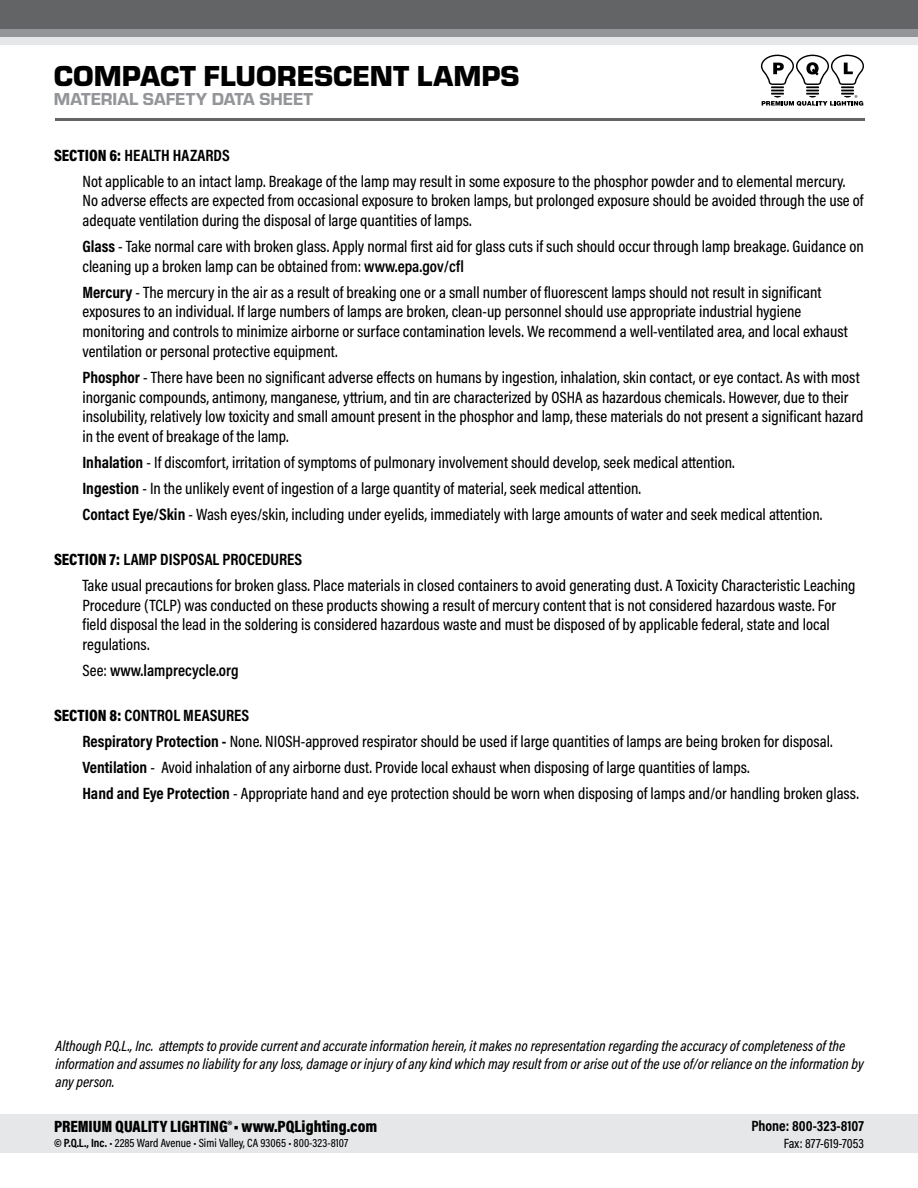
<style>
.page{position:relative;width:918px;height:1188px;background:#fff}
.page>*{position:absolute;margin:0;border:0;box-sizing:border-box;transform-origin:0 0}
.t1{font:900 30px "Eurostile";color:#000}
.t2{font:18px "Eurostile Hea";color:#939598}
.t3{font:500 16.5px/19.8px "Acumin Pro Cond";color:#000}
.t4{font:700 16.5px "Acumin Pro Cond";color:#000}
.t5{font:900 16.5px "Acumin Pro Cond";color:#000}
.t6{font:600 16.5px "Acumin Pro Cond";color:#000}
.t7{font:italic 500 15px/18px "Acumin Pro Cond";color:#000}
.t8{font:700 15px "Acumin Pro Cond";color:#000}
.t9{font:500 13.5px "Acumin Pro Cond";color:#000}
.t10{font:500 12px "Acumin Pro Cond";color:#000}
.s1{font-weight:900}
.s2{font-weight:700}
.s3{font-weight:600}
.s4{font-weight:500}
</style>
<div class="page">
<div style="left:0;top:27px;width:918px;height:18px;background:#e6e7e8"></div>
<div style="left:0;top:20px;width:918px;height:17px;background:#939598"></div>
<div style="left:0;top:0;width:918px;height:28px;background:#636466"></div>
<hr style="left:55px;top:118px;width:810px;height:3px;background:#636466">
<svg style="left:761px;top:55px;width:103px;height:51px"></svg>
<div style="left:0;top:1114px;width:918px;height:39px;background:#e6e7e8"></div>
<h1 class="t1" style="left:54px;top:55px;width:467px">COMPACT FLUORESCENT LAMPS</h1>
<p class="t2" style="left:54px;top:86px;width:261px">MATERIAL SAFETY DATA SHEET</p>
<p class="t4" style="left:54px;top:144px;width:177px"><span class="s1">SECTION 6:</span> HEALTH HAZARDS</p>
<p class="t3" style="left:82px;top:171px;width:783px">Not applicable to an intact lamp. Breakage of the lamp may result in some exposure to the phosphor powder and to elemental mercury.<br>No adverse effects are expected from occasional exposure to broken lamps, but prolonged exposure should be avoided through the use of adequate ventilation during the disposal of large quantities of lamps.</p>
<p class="t3" style="left:82px;top:236px;width:783px"><span class="s2">Glass</span> - Take normal care with broken glass. Apply normal first aid for glass cuts if such should occur through lamp breakage. Guidance on cleaning up a broken lamp can be obtained from: <span class="s3">www.epa.gov/cfl</span></p>
<p class="t3" style="left:82px;top:282px;width:767px"><span class="s2">Mercury</span> - The mercury in the air as a result of breaking one or a small number of fluorescent lamps should not result in significant exposures to an individual. If large numbers of lamps are broken, clean-up personnel should use appropriate industrial hygiene monitoring and controls to minimize airborne or surface contamination levels. We recommend a well-ventilated area, and local exhaust ventilation or personal protective equipment.</p>
<p class="t3" style="left:82px;top:367px;width:782px"><span class="s2">Phosphor</span> - There have been no significant adverse effects on humans by ingestion, inhalation, skin contact, or eye contact. As with most inorganic compounds, antimony, manganese, yttrium, and tin are characterized by OSHA as hazardous chemicals. However, due to their insolubility, relatively low toxicity and small amount present in the phosphor and lamp, these materials do not present a significant hazard in the event of breakage of the lamp.</p>
<p class="t3" style="left:82px;top:452px;width:654px"><span class="s2">Inhalation</span> - If discomfort, irritation of symptoms of pulmonary involvement should develop, seek medical attention.</p>
<p class="t3" style="left:82px;top:478px;width:560px"><span class="s2">Ingestion</span> - In the unlikely event of ingestion of a large quantity of material, seek medical attention.</p>
<p class="t3" style="left:82px;top:504px;width:741px"><span class="s2">Contact Eye/Skin</span> - Wash eyes/skin, including under eyelids, immediately with large amounts of water and seek medical attention.</p>
<p class="t4" style="left:54px;top:548px;width:250px"><span class="s1">SECTION 7:</span> LAMP DISPOSAL PROCEDURES</p>
<p class="t3" style="left:82px;top:575px;width:775px">Take usual precautions for broken glass. Place materials in closed containers to avoid generating dust. A Toxicity Characteristic Leaching Procedure (TCLP) was conducted on these products showing a result of mercury content that is not considered hazardous waste. For field disposal the lead in the soldering is considered hazardous waste and must be disposed of by applicable federal, state and local regulations.</p>
<p class="t6" style="left:82px;top:659px;width:158px"><span class="s4">See:</span> www.lamprecycle.org</p>
<p class="t4" style="left:54px;top:705px;width:197px"><span class="s1">SECTION 8:</span> CONTROL MEASURES</p>
<p class="t3" style="left:82px;top:731px;width:752px"><span class="s2">Respiratory Protection -</span> None. NIOSH-approved respirator should be used if large quantities of lamps are being broken for disposal.</p>
<p class="t3" style="left:82px;top:757px;width:669px"><span class="s2">Ventilation</span> - Avoid inhalation of any airborne dust. Provide local exhaust when disposing of large quantities of lamps.</p>
<p class="t3" style="left:82px;top:783px;width:778px"><span class="s2">Hand and Eye Protection</span> - Appropriate hand and eye protection should be worn when disposing of lamps and/or handling broken glass.</p>
<p class="t7" style="left:55px;top:1037px;width:810px">Although P.Q.L., Inc. attempts to provide current and accurate information herein, it makes no representation regarding the accuracy of completeness of the information and assumes no liability for any loss, damage or injury of any kind which may result from or arise out of the use of/or reliance on the information by any person.</p>
<p class="t5" style="left:54px;top:1115px;width:325px">PREMIUM QUALITY LIGHTING®• www.PQLighting.com</p>
<p class="t10" style="left:54px;top:1135px;width:296px"><span class="s2">© P.Q.L., Inc.</span> • 2285 Ward Avenue • Simi Valley, CA 93065 • 800-323-8107</p>
<p class="t8" style="left:751px;top:1116px;width:114px">Phone: 800-323-8107</p>
<p class="t9" style="left:784px;top:1134px;width:82px">Fax: 877-619-7053</p>
</div>
